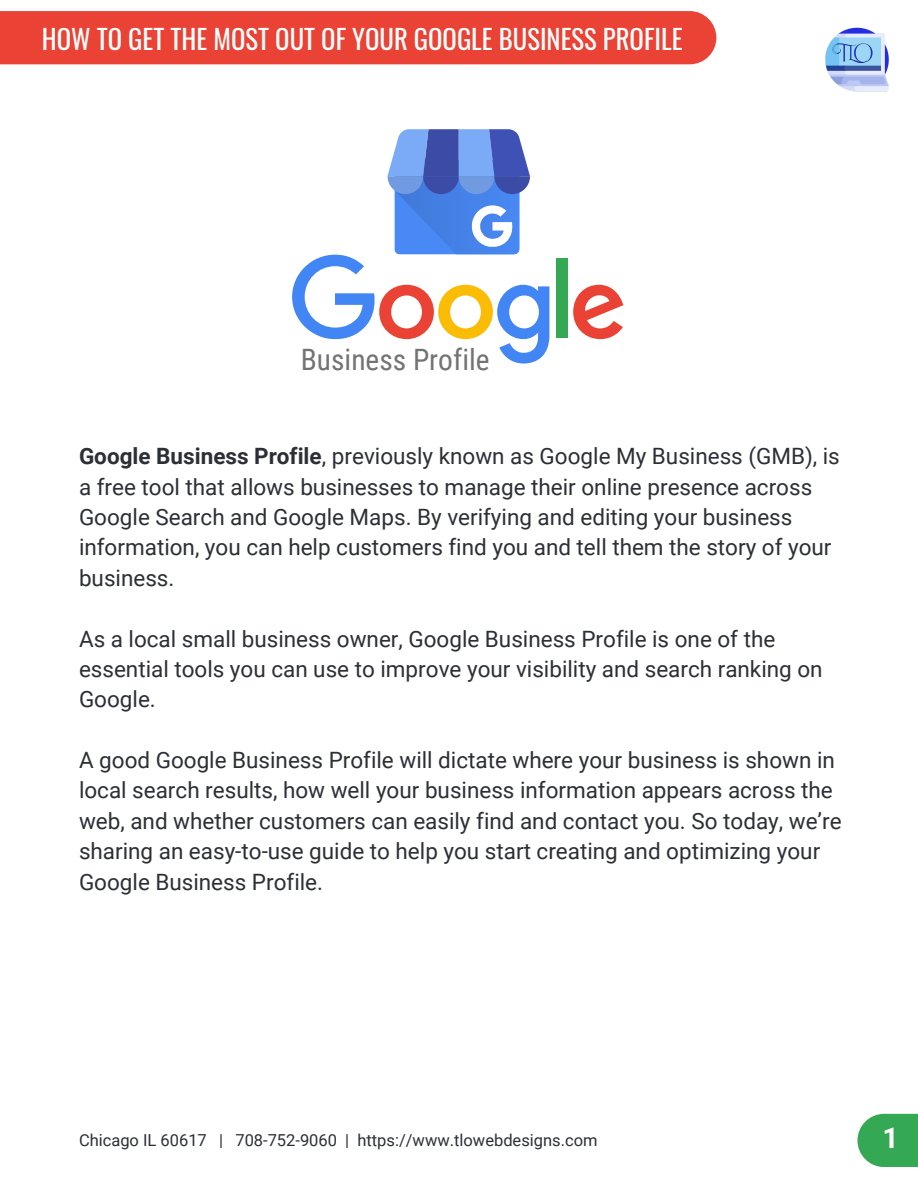
<style>
.page{position:relative;width:918px;height:1188px;background:#fff}
.page>*{position:absolute;margin:0;border:0;box-sizing:border-box;transform-origin:0 0}
.t1{font:29.4px "Roboto Condensed";color:#737373}
.t2{font:700 28.5px "Roboto";color:#fff}
.t3{font:26.7px "Oswald";color:#fff}
.t4{font:22.5px/30.3px "Roboto";color:#2c2f35}
.t5{font:16.5px "Roboto";color:#2c2f35}
.s1{font-weight:700}
</style>
<div class="page">
<div style="left:0;top:11px;width:716px;height:53px;background:#ea4335"></div>
<div style="left:857px;top:1114px;width:61px;height:53px;background:#34a853"></div>
<div style="left:556px;top:258px;width:12px;height:79px;background:#34a853"></div>
<svg style="left:573px;top:285px;width:50px;height:54px"></svg>
<svg style="left:292px;top:129px;width:257px;height:235px"></svg>
<img style="left:825px;top:27px;width:64px;height:65px">
<h2 class="t3" style="left:42px;top:18px;width:642px">HOW TO GET THE MOST OUT OF YOUR GOOGLE BUSINESS PROFILE</h2>
<h1 class="t1" style="left:301px;top:343px;width:190px">Business Profile</h1>
<p class="t4" style="left:79px;top:441px;width:762px"><span class="s1">Google Business Profile</span>, previously known as Google My Business (GMB), is a free tool that allows businesses to manage their online presence across Google Search and Google Maps. By verifying and editing your business information, you can help customers find you and tell them the story of your business.</p>
<h3 class="t4" style="left:79px;top:624px;width:745px">As a local small business owner, Google Business Profile is one of the essential tools you can use to improve your visibility and search ranking on<br>Google.</h3>
<h3 class="t4" style="left:79px;top:745px;width:764px">A good Google Business Profile will dictate where your business is shown in local search results, how well your business information appears across the web, and whether customers can easily find and contact you. So today, we’re sharing an easy-to-use guide to help you start creating and optimizing your Google Business Profile.</h3>
<p class="t5" style="left:79px;top:1130px;width:520px">Chicago IL 60617 | 708-752-9060 | https://www.tlowebdesigns.com</p>
<p class="t2" style="left:883px;top:1122px;width:18px">1</p>
</div>
